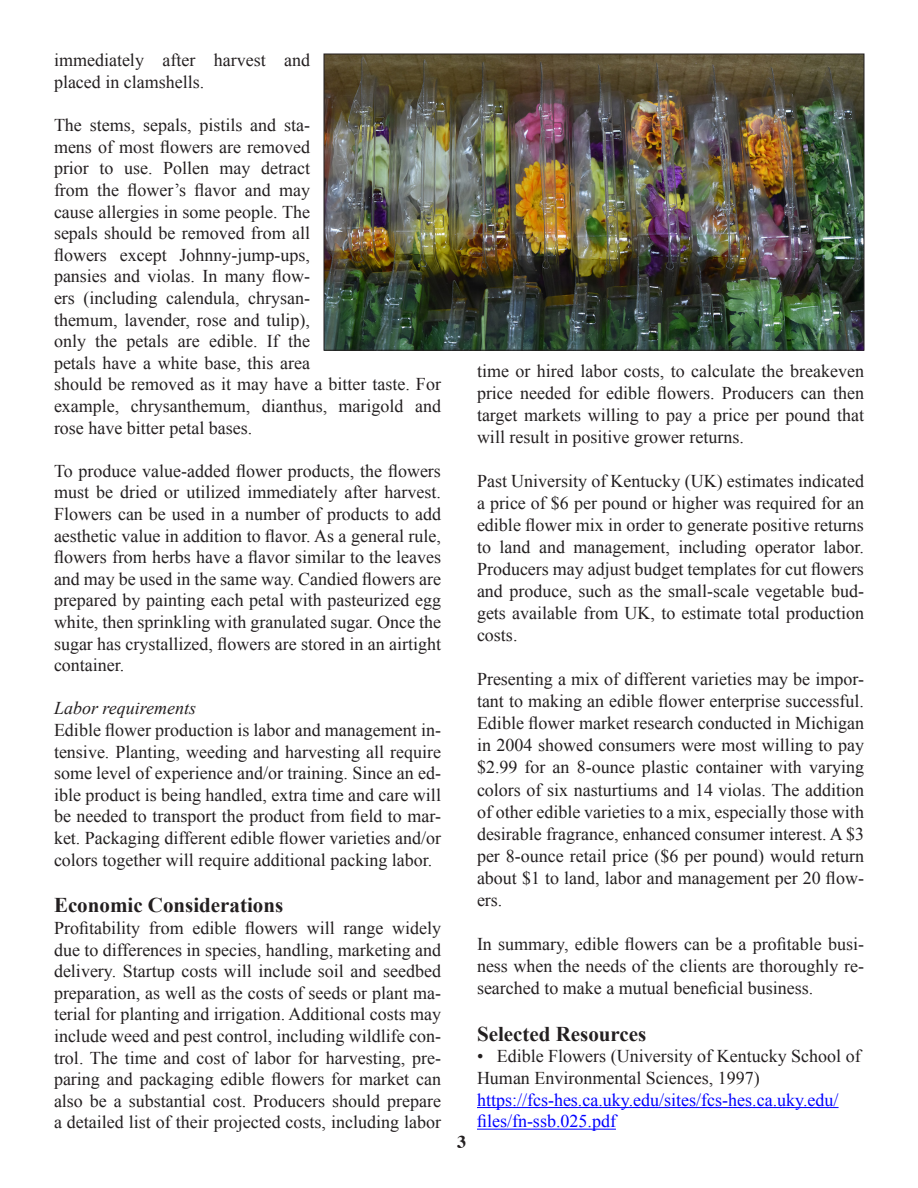
<style>
.page{position:relative;width:918px;height:1188px;background:#fff}
.page>*{position:absolute;margin:0;border:0;box-sizing:border-box;transform-origin:0 0}
.t1{font:700 21px "Times New Roman";color:#231f20}
.t2{font:18px/21.6px "Times New Roman";color:#231f20;text-align:justify}
.t3{font:18px/21.6px "Times New Roman";color:#00f}
.t4{font:italic 18px "Times New Roman";color:#231f20}
.t5{font:700 18px "Times";color:#231f20}
</style>
<div class="page">
<hr style="left:477px;top:1107px;width:362px;height:1px;background:#00f">
<hr style="left:477px;top:1129px;width:139px;height:1px;background:#00f">
<img style="left:326px;top:56px;width:536px;height:293px">
<div style="left:324px;top:54px;width:540px;height:297px;border:1px solid #231f20"></div>
<p class="t2" style="left:54px;top:49px;width:258px">immediately after harvest and placed in clamshells.</p>
<p class="t2" style="left:54px;top:114px;width:389px;text-align:left">The stems, sepals, pistils and sta-<br>mens of most flowers are removed<br>prior to use. Pollen may detract<br>from the flower’s flavor and may<br>cause allergies in some people. The<br>sepals should be removed from all<br>flowers except Johnny-jump-ups,<br>pansies and violas. In many flow-<br>ers (including calendula, chrysan-<br>themum, lavender, rose and tulip),<br>only the petals are edible. If the<br>petals have a white base, this area<br>should be removed as it may have a bitter taste. For example, chrysanthemum, dianthus, marigold and rose have bitter petal bases.</p>
<p class="t2" style="left:54px;top:460px;width:389px">To produce value-added flower products, the flowers must be dried or utilized immediately after harvest.<br>Flowers can be used in a number of products to add aesthetic value in addition to flavor. As a general rule, flowers from herbs have a flavor similar to the leaves and may be used in the same way. Candied flowers are prepared by painting each petal with pasteurized egg white, then sprinkling with granulated sugar. Once the sugar has crystallized, flowers are stored in an airtight container.</p>
<p class="t4" style="left:54px;top:696px;width:144px">Labor requirements</p>
<p class="t2" style="left:54px;top:719px;width:389px">Edible flower production is labor and management in&shy;tensive. Planting, weeding and harvesting all require some level of experience and/or training. Since an ed&shy;ible product is being handled, extra time and care will be needed to transport the product from field to mar&shy;ket. Packaging different edible flower varieties and/or colors together will require additional packing labor.</p>
<p class="t1" style="left:54px;top:891px;width:231px">Economic Considerations</p>
<p class="t2" style="left:54px;top:917px;width:389px">Profitability from edible flowers will range widely due to differences in species, handling, marketing and delivery. Startup costs will include soil and seedbed preparation, as well as the costs of seeds or plant ma&shy;terial for planting and irrigation. Additional costs may include weed and pest control, including wildlife con&shy;trol. The time and cost of labor for harvesting, pre&shy;paring and packaging edible flowers for market can also be a substantial cost. Producers should prepare a detailed list of their projected costs, including labor</p>
<p class="t5" style="left:457px;top:1124px;width:10px">3</p>
<p class="t2" style="left:477px;top:359px;width:389px;line-height:22px">time or hired labor costs, to calculate the breakeven price needed for edible flowers. Producers can then target markets willing to pay a price per pound that will result in positive grower returns.</p>
<p class="t2" style="left:477px;top:470px;width:389px;line-height:22px">Past University of Kentucky (UK) estimates indicated a price of $6 per pound or higher was required for an edible flower mix in order to generate positive returns to land and management, including operator labor.<br>Producers may adjust budget templates for cut flowers and produce, such as the small-scale vegetable bud&shy;gets available from UK, to estimate total production costs.</p>
<p class="t2" style="left:477px;top:668px;width:389px;line-height:22px">Presenting a mix of different varieties may be impor&shy;tant to making an edible flower enterprise successful.<br>Edible flower market research conducted in Michigan in 2004 showed consumers were most willing to pay $2.99 for an 8-ounce plastic container with varying colors of six nasturtiums and 14 violas. The addition of other edible varieties to a mix, especially those with desirable fragrance, enhanced consumer interest. A $3 per 8-ounce retail price ($6 per pound) would return about $1 to land, labor and management per 20 flow&shy;ers.</p>
<p class="t2" style="left:477px;top:933px;width:388px;line-height:22px">In summary, edible flowers can be a profitable busi&shy;ness when the needs of the clients are thoroughly re&shy;searched to make a mutual beneficial business.</p>
<p class="t1" style="left:477px;top:1019px;width:171px">Selected Resources</p>
<p class="t2" style="left:477px;top:1045px;width:385px">• Edible Flowers (University of Kentucky School of<br>Human Environmental Sciences, 1997)</p>
<p class="t3" style="left:477px;top:1088px;width:363px">https://fcs-hes.ca.uky.edu/sites/fcs-hes.ca.uky.edu/ files/fn-ssb.025.pdf</p>
</div>
